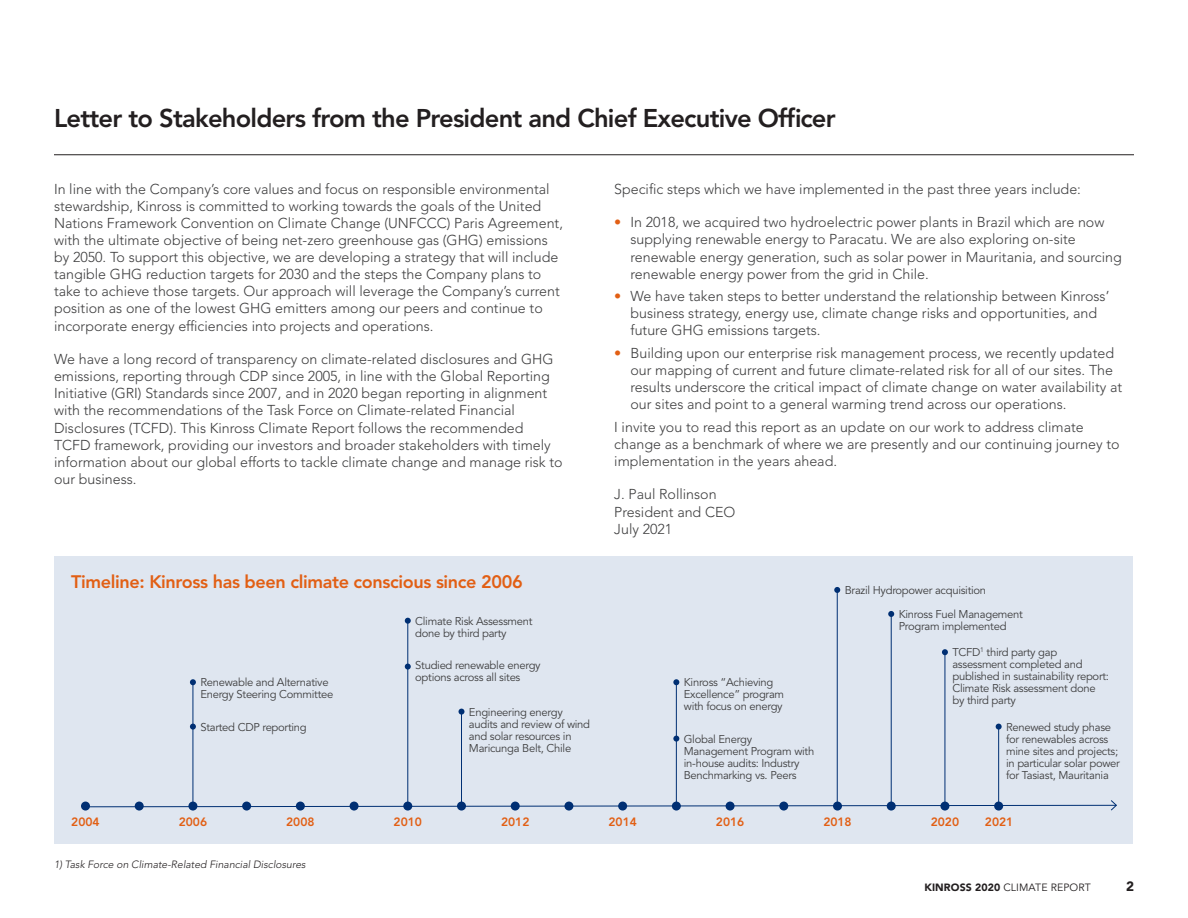
<style>
.page{position:relative;width:1188px;height:918px;background:#fff}
.page>*{position:absolute;margin:0;border:0;box-sizing:border-box;transform-origin:0 0}
.t1{font:800 25.5px "Avenir LT Std";letter-spacing:-.03em;color:#231f20}
.t2{font:800 18px "Avenir LT Std";letter-spacing:-.02em;color:#e25f14}
.t3{font:300 14.25px/17.1px "Avenir LT Std";color:#3e3e3f}
.t4{font:900 13.5px "Avenir LT Std";color:#231f20}
.t5{font:800 12px "Avenir LT Std";color:#e25f14}
.t6{font:11.25px/12px "Avenir LT Std";letter-spacing:-.025em;color:#3e3e3f}
.t7{font:italic 300 10.5px "Avenir LT Std";color:#231f20}
.t8{font:10.5px "Avenir LT Std";letter-spacing:.01em;color:#231f20}
.s1{color:#e25f14}
.s2{font-weight:900}
</style>
<div class="page">
<div style="left:55px;top:556px;width:1078px;height:288px;background:#dfe6f0"></div>
<svg style="left:84px;top:799px;width:1033px;height:12px"></svg>
<hr style="left:54px;top:154px;width:1080px;height:1px;background:#231f20">
<div style="left:81px;top:802px;width:9px;height:9px;background:#002f73;border-radius:50%"></div>
<div style="left:135px;top:802px;width:9px;height:9px;background:#002f73;border-radius:50%"></div>
<div style="left:188px;top:802px;width:9px;height:9px;background:#002f73;border-radius:50%"></div>
<div style="left:242px;top:802px;width:9px;height:9px;background:#002f73;border-radius:50%"></div>
<div style="left:296px;top:802px;width:9px;height:9px;background:#002f73;border-radius:50%"></div>
<div style="left:350px;top:802px;width:9px;height:9px;background:#002f73;border-radius:50%"></div>
<div style="left:403px;top:802px;width:9px;height:9px;background:#002f73;border-radius:50%"></div>
<div style="left:457px;top:802px;width:9px;height:9px;background:#002f73;border-radius:50%"></div>
<div style="left:564px;top:802px;width:9px;height:9px;background:#002f73;border-radius:50%"></div>
<div style="left:672px;top:802px;width:9px;height:9px;background:#002f73;border-radius:50%"></div>
<div style="left:511px;top:802px;width:9px;height:9px;background:#002f73;border-radius:50%"></div>
<div style="left:618px;top:802px;width:9px;height:9px;background:#002f73;border-radius:50%"></div>
<div style="left:726px;top:802px;width:9px;height:9px;background:#002f73;border-radius:50%"></div>
<div style="left:779px;top:802px;width:9px;height:9px;background:#002f73;border-radius:50%"></div>
<div style="left:833px;top:802px;width:9px;height:9px;background:#002f73;border-radius:50%"></div>
<div style="left:887px;top:802px;width:9px;height:9px;background:#002f73;border-radius:50%"></div>
<div style="left:940px;top:802px;width:9px;height:9px;background:#002f73;border-radius:50%"></div>
<div style="left:994px;top:802px;width:9px;height:9px;background:#002f73;border-radius:50%"></div>
<hr style="left:998px;top:727px;width:1px;height:79px;background:#002f73">
<svg style="left:996px;top:724px;width:6px;height:6px"></svg>
<hr style="left:945px;top:652px;width:1px;height:155px;background:#002f73">
<svg style="left:942px;top:649px;width:6px;height:6px"></svg>
<hr style="left:891px;top:614px;width:1px;height:193px;background:#002f73">
<svg style="left:888px;top:611px;width:6px;height:6px"></svg>
<hr style="left:837px;top:590px;width:1px;height:213px;background:#002f73">
<svg style="left:834px;top:587px;width:6px;height:6px"></svg>
<hr style="left:676px;top:682px;width:1px;height:125px;background:#002f73">
<svg style="left:673px;top:679px;width:6px;height:6px"></svg>
<hr style="left:461px;top:712px;width:1px;height:95px;background:#002f73">
<svg style="left:459px;top:709px;width:6px;height:6px"></svg>
<hr style="left:408px;top:621px;width:1px;height:186px;background:#002f73">
<svg style="left:405px;top:618px;width:6px;height:6px"></svg>
<hr style="left:193px;top:682px;width:1px;height:125px;background:#002f73">
<svg style="left:190px;top:679px;width:6px;height:6px"></svg>
<svg style="left:190px;top:724px;width:6px;height:6px"></svg>
<svg style="left:405px;top:664px;width:6px;height:6px"></svg>
<svg style="left:673px;top:736px;width:6px;height:6px"></svg>
<h1 class="t1" style="left:54px;top:103px;width:783px">Letter to Stakeholders from the President and Chief Executive Officer</h1>
<p class="t3" style="left:54px;top:180px;width:511px">In line with the Company’s core values and focus on responsible environmental stewardship, Kinross is committed to working towards the goals of the United Nations Framework Convention on Climate Change (UNFCCC) Paris Agreement, with the ultimate objective of being net-zero greenhouse gas (GHG) emissions by 2050. To support this objective, we are developing a strategy that will include tangible GHG reduction targets for 2030 and the steps the Company plans to take to achieve those targets. Our approach will leverage the Company’s current position as one of the lowest GHG emitters among our peers and continue to incorporate energy efficiencies into projects and operations.</p>
<p class="t3" style="left:54px;top:351px;width:510px">We have a long record of transparency on climate-related disclosures and GHG emissions, reporting through CDP since 2005, in line with the Global Reporting Initiative (GRI) Standards since 2007, and in 2020 began reporting in alignment with the recommendations of the Task Force on Climate-related Financial Disclosures (TCFD). This Kinross Climate Report follows the recommended TCFD framework, providing our investors and broader stakeholders with timely information about our global efforts to tackle climate change and manage risk to our business.</p>
<p class="t2" style="left:71px;top:571px;width:453px">Timeline: Kinross has been climate conscious since 2006</p>
<p class="t6" style="left:200px;top:677px;width:135px">Renewable and Alternative<br>Energy Steering Committee</p>
<p class="t6" style="left:200px;top:721px;width:108px">Started CDP reporting</p>
<p class="t6" style="left:415px;top:615px;width:119px">Climate Risk Assessment done by third party</p>
<p class="t6" style="left:415px;top:660px;width:127px">Studied renewable energy options across all sites</p>
<p class="t6" style="left:469px;top:706px;width:123px">Engineering energy audits and review of wind and solar resources in<br>Maricunga Belt, Chile</p>
<p class="t3" style="left:614px;top:180px;width:468px">Specific steps which we have implemented in the past three years include:</p>
<p class="t3" style="left:630px;top:214px;width:493px;text-indent:-16px"><span class="s1">•</span> In 2018, we acquired two hydroelectric power plants in Brazil which are now supplying renewable energy to Paracatu. We are also exploring on-site renewable energy generation, such as solar power in Mauritania, and sourcing renewable energy power from the grid in Chile.</p>
<p class="t3" style="left:630px;top:288px;width:480px;text-indent:-16px"><span class="s1">•</span> We have taken steps to better understand the relationship between Kinross’ business strategy, energy use, climate change risks and opportunities, and future GHG emissions targets.</p>
<p class="t3" style="left:630px;top:344px;width:493px;text-indent:-16px"><span class="s1">•</span> Building upon our enterprise risk management process, we recently updated our mapping of current and future climate-related risk for all of our sites. The results underscore the critical impact of climate change on water availability at our sites and point to a general warming trend across our operations.</p>
<p class="t3" style="left:614px;top:418px;width:507px">I invite you to read this report as an update on our work to address climate change as a benchmark of where we are presently and our continuing journey to implementation in the years ahead.</p>
<p class="t3" style="left:614px;top:486px;width:123px">J. Paul Rollinson<br>President and CEO<br>July 2021</p>
<p class="t6" style="left:845px;top:584px;width:143px">Brazil Hydropower acquisition</p>
<p class="t6" style="left:684px;top:677px;width:102px">Kinross “Achieving<br>Excellence” program with focus on energy</p>
<p class="t6" style="left:684px;top:733px;width:132px">Global Energy<br>Management Program with in-house audits: Industry<br>Benchmarking vs. Peers</p>
<p class="t6" style="left:899px;top:608px;width:126px">Kinross Fuel Management<br>Program implemented</p>
<p class="t6" style="left:952px;top:647px;width:158px">TCFD<sup>1</sup> third party gap assessment completed and published in sustainability report:<br>Climate Risk assessment done by third party</p>
<p class="t6" style="left:1006px;top:721px;width:115px">Renewed study phase for renewables across mine sites and projects; in particular solar power for Tasiast, Mauritania</p>
<p class="t5" style="left:71px;top:815px;width:30px">2004</p>
<p class="t5" style="left:179px;top:815px;width:30px">2006</p>
<p class="t5" style="left:286px;top:815px;width:30px">2008</p>
<p class="t5" style="left:394px;top:815px;width:30px">2010</p>
<p class="t5" style="left:501px;top:815px;width:30px">2012</p>
<p class="t5" style="left:608px;top:815px;width:30px">2014</p>
<p class="t5" style="left:716px;top:815px;width:30px">2016</p>
<p class="t5" style="left:823px;top:815px;width:30px">2018</p>
<p class="t5" style="left:931px;top:815px;width:30px">2020</p>
<p class="t5" style="left:985px;top:815px;width:30px">2021</p>
<p class="t7" style="left:54px;top:858px;width:253px">1) Task Force on Climate-Related Financial Disclosures</p>
<p class="t8" style="left:924px;top:881px;width:168px"><span class="s2">KINROSS 2020</span> CLIMATE REPORT</p>
<p class="t4" style="left:1126px;top:878px;width:9px">2</p>
</div>
